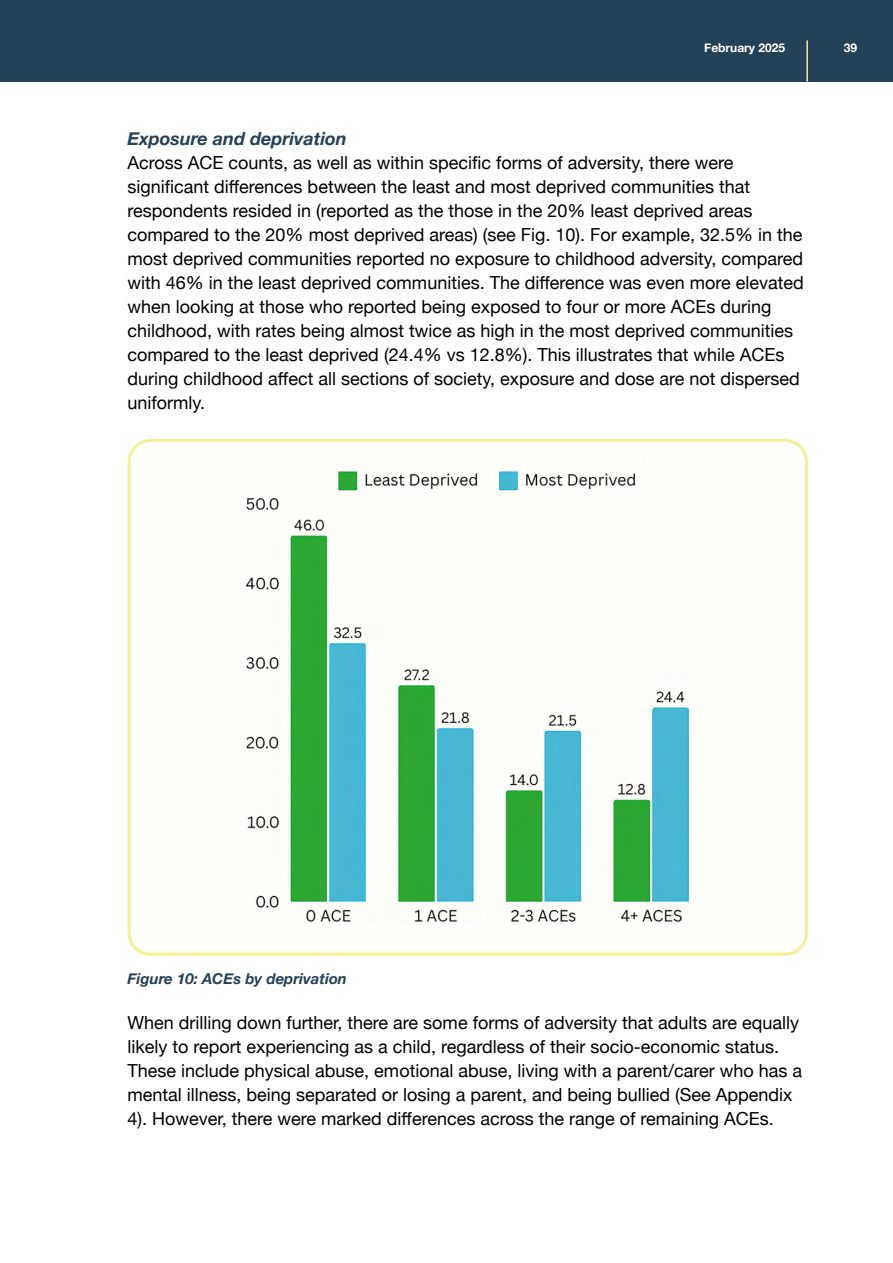
<style>
.page{position:relative;width:893px;height:1263px;background:#fff}
.page>*{position:absolute;margin:0;border:0;box-sizing:border-box;transform-origin:0 0}
.P_-_Body{font:18px/24px "Helvetica Neue";color:#000}
.H3_-_Subhead_-_Italic{font:italic 700 18px "Helvetica Neue";color:#234157}
.H3_-_Figure_Head{font:italic 700 15px "Helvetica Neue";color:#234157}
.t1{font:700 12px "Helvetica Neue";color:#fff}
</style>
<div class="page">
<div style="left:0;top:0;width:893px;height:82px;background:#234157"></div>
<hr style="left:806px;top:40px;width:2px;height:42px;background:#f6ee98">
<div style="left:129px;top:440px;width:677px;height:514px;background:#fefefa;border-radius:21px"></div>
<img style="left:247px;top:471px;width:442px;height:451px">
<div style="left:128px;top:439px;width:680px;height:517px;border:3px solid #f6ee98;border-radius:21px"></div>
<p class="t1" style="left:704px;top:38px;width:82px">February 2025</p>
<p class="t1" style="left:844px;top:38px;width:15px">39</p>
<h3 class="H3_-_Subhead_-_Italic" style="left:128px;top:125px;width:221px">Exposure and deprivation</h3>
<p class="P_-_Body" style="left:128px;top:152px;width:678px">Across ACE counts, as well as within specific forms of adversity, there were significant differences between the least and most deprived communities that respondents resided in (reported as the those in the 20% least deprived areas compared to the 20% most deprived areas) (see Fig. 10). For example, 32.5% in the most deprived communities reported no exposure to childhood adversity, compared with 46% in the least deprived communities. The difference was even more elevated when looking at those who reported being exposed to four or more ACEs during childhood, with rates being almost twice as high in the most deprived communities compared to the least deprived (24.4% vs 12.8%). This illustrates that while ACEs during childhood affect all sections of society, exposure and dose are not dispersed uniformly.</p>
<h3 class="H3_-_Figure_Head" style="left:128px;top:966px;width:221px">Figure 10: ACEs by deprivation</h3>
<p class="P_-_Body" style="left:128px;top:1011px;width:676px">When drilling down further, there are some forms of adversity that adults are equally likely to report experiencing as a child, regardless of their socio-economic status.<br>These include physical abuse, emotional abuse, living with a parent/carer who has a mental illness, being separated or losing a parent, and being bullied (See Appendix 4). However, there were marked differences across the range of remaining ACEs.</p>
</div>
